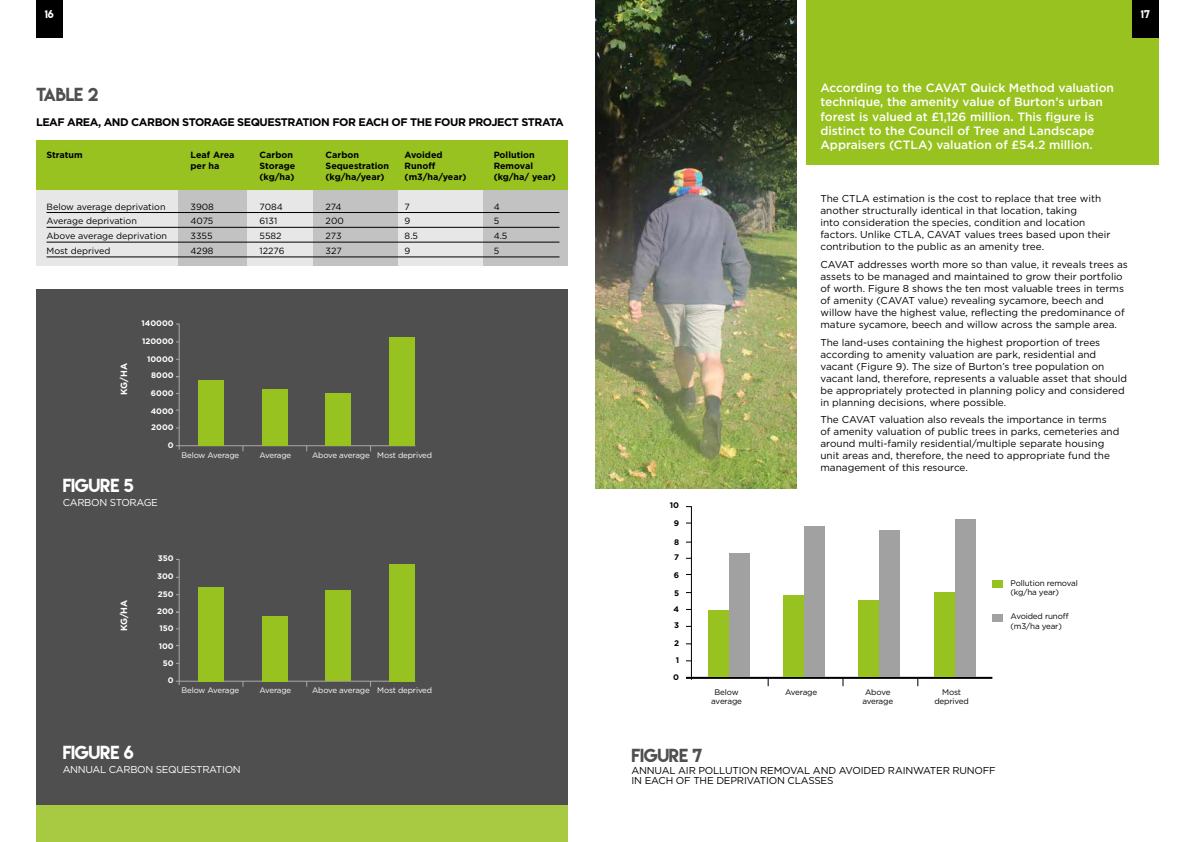
<style>
.page{position:relative;width:1191px;height:842px;background:#fff}
.page>*{position:absolute;margin:0;border:0;box-sizing:border-box;transform-origin:0 0}
.t1{font:16.8px "Lemon Milk";letter-spacing:-.02em;color:#fff}
.t2{font:16.8px "Lemon Milk";letter-spacing:-.02em;color:#504f4f}
.t3{font:500 12px/14.4px "Gotham";color:#fff}
.t4{font:700 11px "Gotham";letter-spacing:-.04em;color:#000}
.t5{font:10px/12px "Gotham";color:#000}
.t6{font:10px/10px "Gotham";letter-spacing:-.02em;color:#000}
.t7{font:10px "Gotham";letter-spacing:-.03em;color:#fff}
.t8{font:10px "Lemon Milk";color:#fff}
.t9{font:9px "Gotham";color:#000}
.t10{font:700 9px "Gotham";color:#000}
.t11{font:700 9px "Gotham";letter-spacing:-.025em;color:#fff}
.t12{font:8.1px/9.7px "Gotham";letter-spacing:-.02em;color:#000;text-align:center}
.t13{font:700 8.1px/16.1px "Gotham";color:#000}
.t14{font:8px "Gotham";letter-spacing:-.02em;color:#fff}
.t15{font:700 8px/16.4px "Gotham";color:#fff;text-align:center}
</style>
<div class="page">
<img style="left:595px;top:0;width:202px;height:488px">
<div style="left:806px;top:0;width:352px;height:164px;background:#98c21f"></div>
<div style="left:36px;top:289px;width:531px;height:517px;background:#504f4f"></div>
<hr style="left:176px;top:446px;width:239px;height:1px;background:#aaa">
<svg style="left:176px;top:324px;width:3px;height:126px"></svg>
<div style="left:198px;top:380px;width:26px;height:66px;background:#98c21f"></div>
<div style="left:262px;top:389px;width:26px;height:57px;background:#98c21f"></div>
<div style="left:325px;top:393px;width:26px;height:53px;background:#98c21f"></div>
<div style="left:389px;top:337px;width:25px;height:109px;background:#98c21f"></div>
<div style="left:1132px;top:0;width:26px;height:37px;background:#000"></div>
<div style="left:36px;top:0;width:27px;height:37px;background:#000"></div>
<div style="left:36px;top:171px;width:531px;height:95px;background:#e7e7e7"></div>
<div style="left:178px;top:171px;width:69px;height:95px;background:#c2c2c2"></div>
<div style="left:314px;top:171px;width:84px;height:95px;background:#c2c2c2"></div>
<div style="left:483px;top:171px;width:84px;height:95px;background:#c2c2c2"></div>
<div style="left:36px;top:141px;width:531px;height:49px;background:#98c21f"></div>
<hr style="left:47px;top:212px;width:512px;height:1px;background:#000">
<hr style="left:47px;top:227px;width:512px;height:1px;background:#000">
<hr style="left:47px;top:242px;width:512px;height:1px;background:#000">
<hr style="left:47px;top:257px;width:512px;height:1px;background:#000">
<hr style="left:176px;top:681px;width:239px;height:1px;background:#aaa">
<svg style="left:176px;top:559px;width:3px;height:126px"></svg>
<div style="left:198px;top:587px;width:26px;height:94px;background:#98c21f"></div>
<div style="left:262px;top:616px;width:26px;height:65px;background:#98c21f"></div>
<div style="left:325px;top:591px;width:26px;height:90px;background:#98c21f"></div>
<div style="left:389px;top:564px;width:25px;height:117px;background:#98c21f"></div>
<div style="left:36px;top:806px;width:531px;height:36px;background:#a8c942"></div>
<hr style="left:686px;top:677px;width:306px;height:2px;background:#000">
<svg style="left:686px;top:506px;width:6px;height:174px"></svg>
<div style="left:708px;top:610px;width:21px;height:67px;background:#98c21f"></div>
<div style="left:729px;top:554px;width:21px;height:123px;background:#a1a1a1"></div>
<div style="left:783px;top:596px;width:21px;height:81px;background:#98c21f"></div>
<div style="left:804px;top:526px;width:21px;height:151px;background:#a1a1a1"></div>
<div style="left:858px;top:600px;width:21px;height:77px;background:#98c21f"></div>
<div style="left:879px;top:530px;width:21px;height:147px;background:#a1a1a1"></div>
<div style="left:934px;top:592px;width:21px;height:85px;background:#98c21f"></div>
<div style="left:955px;top:519px;width:21px;height:158px;background:#a1a1a1"></div>
<div style="left:992px;top:580px;width:11px;height:8px;background:#98c21f"></div>
<div style="left:992px;top:614px;width:11px;height:8px;background:#a1a1a1"></div>
<p class="t8" style="left:45px;top:8px;width:10px">16</p>
<p class="t8" style="left:1141px;top:8px;width:11px">17</p>
<h1 class="t2" style="left:36px;top:83px;width:64px">TABLE 2</h1>
<p class="t4" style="left:36px;top:115px;width:529px">LEAF AREA, AND CARBON STORAGE SEQUESTRATION FOR EACH OF THE FOUR PROJECT STRATA</p>
<p class="t10" style="left:47px;top:149px;width:38px">Stratum</p>
<p class="t10" style="left:191px;top:149px;width:46px">Leaf Area</p>
<p class="t10" style="left:260px;top:149px;width:35px">Carbon</p>
<p class="t10" style="left:326px;top:149px;width:35px">Carbon</p>
<p class="t10" style="left:405px;top:149px;width:39px">Avoided</p>
<p class="t10" style="left:494px;top:149px;width:43px">Pollution</p>
<p class="t10" style="left:191px;top:160px;width:30px">per ha</p>
<p class="t10" style="left:260px;top:160px;width:37px">Storage</p>
<p class="t10" style="left:326px;top:160px;width:65px">Sequestration</p>
<p class="t10" style="left:405px;top:160px;width:32px">Runoff</p>
<p class="t10" style="left:494px;top:160px;width:41px">Removal</p>
<p class="t10" style="left:260px;top:171px;width:36px">(kg/ha)</p>
<p class="t10" style="left:326px;top:171px;width:60px">(kg/ha/year)</p>
<p class="t10" style="left:405px;top:171px;width:63px">(m3/ha/year)</p>
<p class="t10" style="left:494px;top:171px;width:64px">(kg/ha/ year)</p>
<p class="t9" style="left:47px;top:201px;width:121px">Below average deprivation</p>
<p class="t9" style="left:191px;top:201px;width:25px">3908</p>
<p class="t9" style="left:260px;top:201px;width:25px">7084</p>
<p class="t9" style="left:326px;top:201px;width:17px">274</p>
<p class="t9" style="left:405px;top:201px;width:7px">7</p>
<p class="t9" style="left:494px;top:201px;width:8px">4</p>
<p class="t9" style="left:47px;top:215px;width:92px">Average deprivation</p>
<p class="t9" style="left:191px;top:215px;width:24px">4075</p>
<p class="t9" style="left:260px;top:215px;width:19px">6131</p>
<p class="t9" style="left:326px;top:215px;width:20px">200</p>
<p class="t9" style="left:405px;top:215px;width:7px">9</p>
<p class="t9" style="left:494px;top:215px;width:7px">5</p>
<p class="t9" style="left:47px;top:230px;width:122px">Above average deprivation</p>
<p class="t9" style="left:191px;top:230px;width:24px">3355</p>
<p class="t9" style="left:260px;top:230px;width:24px">5582</p>
<p class="t9" style="left:326px;top:230px;width:17px">273</p>
<p class="t9" style="left:405px;top:230px;width:15px">8.5</p>
<p class="t9" style="left:494px;top:230px;width:15px">4.5</p>
<p class="t9" style="left:47px;top:245px;width:65px">Most deprived</p>
<p class="t9" style="left:191px;top:245px;width:24px">4298</p>
<p class="t9" style="left:260px;top:245px;width:26px">12276</p>
<p class="t9" style="left:326px;top:245px;width:18px">327</p>
<p class="t9" style="left:405px;top:245px;width:7px">9</p>
<p class="t9" style="left:494px;top:245px;width:7px">5</p>
<p class="t11" style="left:118px;top:395px;width:33px;rotate:-90deg">KG/HA</p>
<p class="t15" style="left:141px;top:315px;width:34px">140000</p>
<p class="t15" style="left:142px;top:333px;width:33px">120000</p>
<p class="t15" style="left:147px;top:350px;width:28px">10000<br>8000</p>
<p class="t15" style="left:151px;top:385px;width:24px">6000</p>
<p class="t15" style="left:151px;top:403px;width:25px;text-align:left">4000<br>2000</p>
<p class="t15" style="left:168px;top:437px;width:7px">0</p>
<h1 class="t1" style="left:63px;top:474px;width:72px">FIGURE 5</h1>
<p class="t7" style="left:63px;top:496px;width:97px">CARBON STORAGE</p>
<p class="t14" style="left:182px;top:450px;width:59px">Below Average</p>
<p class="t14" style="left:259px;top:450px;width:33px">Average</p>
<p class="t14" style="left:312px;top:450px;width:122px">Above average Most deprived</p>
<p class="t11" style="left:118px;top:631px;width:33px;rotate:-90deg">KG/HA</p>
<p class="t15" style="left:158px;top:550px;width:17px">350</p>
<p class="t15" style="left:157px;top:568px;width:18px">300</p>
<p class="t15" style="left:157px;top:586px;width:18px;text-align:left">250<br>200</p>
<p class="t15" style="left:159px;top:620px;width:16px">150</p>
<p class="t15" style="left:159px;top:638px;width:17px">100<br>50</p>
<p class="t15" style="left:168px;top:672px;width:7px">0</p>
<p class="t14" style="left:182px;top:685px;width:59px">Below Average</p>
<p class="t14" style="left:259px;top:685px;width:33px">Average</p>
<p class="t14" style="left:312px;top:685px;width:122px">Above average Most deprived</p>
<h1 class="t1" style="left:63px;top:741px;width:72px">FIGURE 6</h1>
<p class="t7" style="left:63px;top:763px;width:180px">ANNUAL CARBON SEQUESTRATION</p>
<p class="t3" style="left:820px;top:80px;width:295px">According to the CAVAT Quick Method valuation technique, the amenity value of Burton’s urban forest is valued at £1,126 million. This figure is distinct to the Council of Tree and Landscape Appraisers (CTLA) valuation of £54.2 million.</p>
<p class="t13" style="left:670px;top:497px;width:11px">10</p>
<p class="t13" style="left:674px;top:514px;width:7px">9</p>
<p class="t13" style="left:674px;top:534px;width:7px;line-height:15.8px">8<br>7</p>
<p class="t13" style="left:674px;top:567px;width:7px">6</p>
<p class="t13" style="left:673px;top:585px;width:7px;text-align:justify">5<br>4<br>3</p>
<p class="t13" style="left:674px;top:635px;width:7px">2<br>1</p>
<p class="t13" style="left:673px;top:669px;width:7px">0</p>
<p class="t12" style="left:711px;top:687px;width:32px">Below average</p>
<p class="t5" style="left:820px;top:193px;width:291px">The CTLA estimation is the cost to replace that tree with another structurally identical in that location, taking<br>into consideration the species, condition and location factors. Unlike CTLA, CAVAT values trees based upon their contribution to the public as an amenity tree.</p>
<p class="t5" style="left:820px;top:258px;width:309px">CAVAT addresses worth more so than value, it reveals trees as assets to be managed and maintained to grow their portfolio of worth. Figure 8 shows the ten most valuable trees in terms of amenity (CAVAT value) revealing sycamore, beech and willow have the highest value, reflecting the predominance of mature sycamore, beech and willow across the sample area.</p>
<p class="t5" style="left:820px;top:336px;width:308px">The land-uses containing the highest proportion of trees according to amenity valuation are park, residential and vacant (Figure 9). The size of Burton’s tree population on vacant land, therefore, represents a valuable asset that should be appropriately protected in planning policy and considered in planning decisions, where possible.</p>
<p class="t5" style="left:820px;top:414px;width:300px">The CAVAT valuation also reveals the importance in terms<br>of amenity valuation of public trees in parks, cemeteries and around multi-family residential/multiple separate housing unit areas and, therefore, the need to appropriate fund the management of this resource.</p>
<p class="t12" style="left:785px;top:687px;width:34px">Average</p>
<p class="t12" style="left:862px;top:687px;width:32px">Above average</p>
<p class="t12" style="left:934px;top:687px;width:36px">Most deprived</p>
<p class="t12" style="left:1010px;top:578px;width:69px;text-align:left">Pollution removal (kg/ha year)</p>
<p class="t12" style="left:1010px;top:611px;width:60px;text-align:left">Avoided runoff (m3/ha year)</p>
<h1 class="t2" style="left:631px;top:743px;width:73px">FIGURE 7</h1>
<p class="t6" style="left:631px;top:765px;width:366px">ANNUAL AIR POLLUTION REMOVAL AND AVOIDED RAINWATER RUNOFF<br>IN EACH OF THE DEPRIVATION CLASSES</p>
</div>
